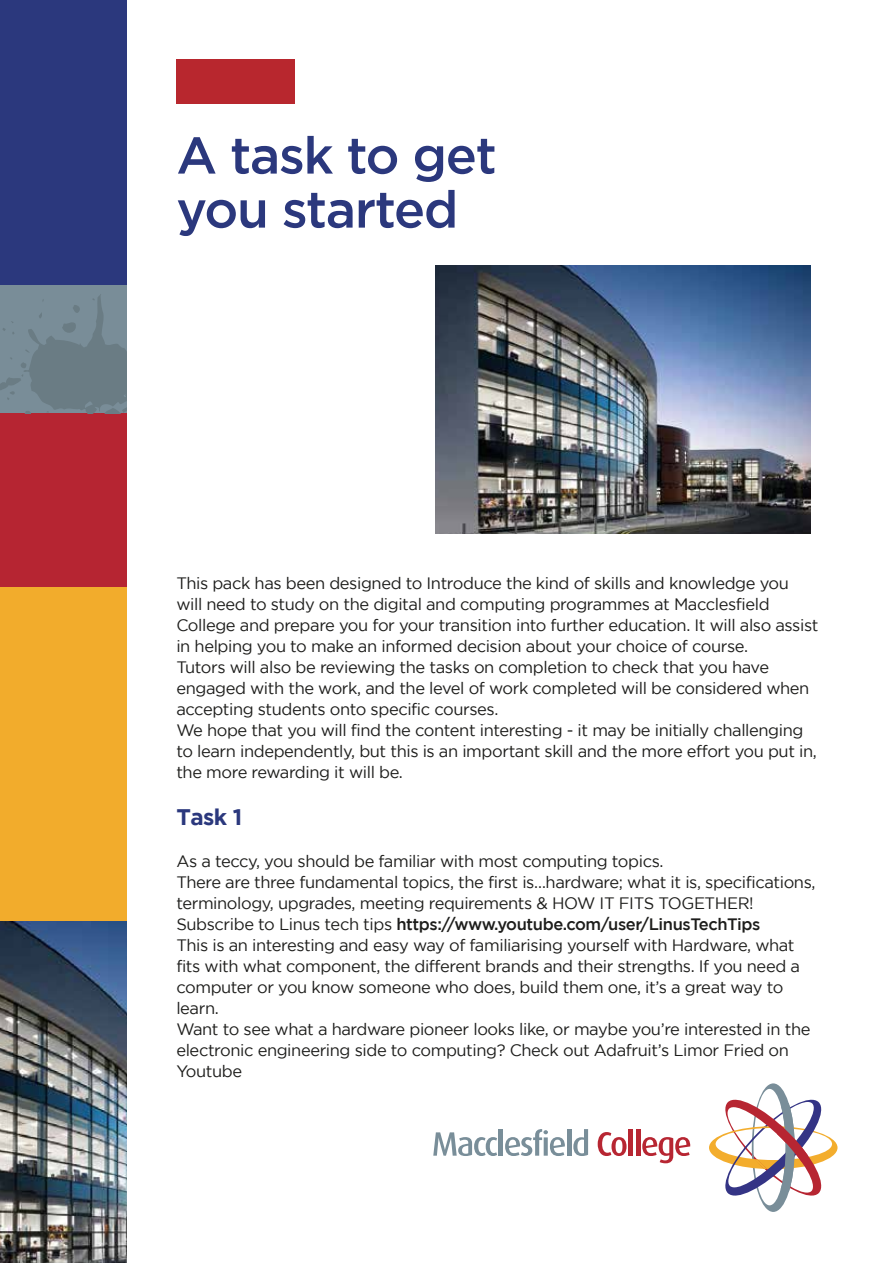
<style>
.page{position:relative;width:893px;height:1263px;background:#fff}
.page>*{position:absolute;margin:0;border:0;box-sizing:border-box;transform-origin:0 0}
.t1{font:500 51.6px/54px "Gotham";letter-spacing:-.025em;color:#2b387d}
.t2{font:700 22.5px "Gotham";color:#2b387d}
.t3{font:16.5px/21px "Gotham";letter-spacing:-.025em;color:#1d1d1b}
.s1{font-weight:500}
</style>
<div class="page">
<div style="left:176px;top:59px;width:119px;height:44px;background:#b8272e"></div>
<svg style="left:709px;top:1083px;width:128px;height:129px"></svg>
<svg style="left:433px;top:1132px;width:64px;height:24px"></svg>
<hr style="left:499px;top:1129px;width:4px;height:27px;background:#798e99">
<svg style="left:505px;top:1129px;width:60px;height:27px"></svg>
<hr style="left:567px;top:1129px;width:4px;height:27px;background:#798e99">
<svg style="left:573px;top:1129px;width:15px;height:27px"></svg>
<svg style="left:598px;top:1132px;width:28px;height:24px"></svg>
<hr style="left:629px;top:1129px;width:4px;height:27px;background:#b72632">
<hr style="left:636px;top:1129px;width:4px;height:27px;background:#b72632">
<svg style="left:642px;top:1137px;width:48px;height:26px"></svg>
<img style="left:0;top:920px;width:126px;height:343px">
<div style="left:0;top:0;width:126px;height:425px;background:#2b387d"></div>
<div style="left:0;top:368px;width:126px;height:505px;background:#b62532"></div>
<div style="left:0;top:285px;width:126px;height:128px;background:#798d98"></div>
<div style="left:0;top:587px;width:126px;height:333px;background:#f2ac2c"></div>
<img style="left:436px;top:265px;width:375px;height:268px">
<svg style="left:0;top:294px;width:126px;height:119px"></svg>
<h1 class="t1" style="left:176px;top:127px;width:322px">A task to get you started</h1>
<p class="t3" style="left:176px;top:573px;width:643px">This pack has been designed to Introduce the kind of skills and knowledge you will need to study on the digital and computing programmes at Macclesfield College and prepare you for your transition into further education. It will also assist in helping you to make an informed decision about your choice of course.<br>Tutors will also be reviewing the tasks on completion to check that you have engaged with the work, and the level of work completed will be considered when accepting students onto specific courses.<br>We hope that you will find the content interesting - it may be initially challenging to learn independently, but this is an important skill and the more effort you put in, the more rewarding it will be.</p>
<h2 class="t2" style="left:176px;top:804px;width:67px">Task 1</h2>
<p class="t3" style="left:176px;top:850px;width:641px">As a teccy, you should be familiar with most computing topics.<br>There are three fundamental topics, the first is…hardware; what it is, specifications, terminology, upgrades, meeting requirements &amp; HOW IT FITS TOGETHER!<br>Subscribe to Linus tech tips <span class="s1">https://www.youtube.com/user/LinusTechTips<br></span>This is an interesting and easy way of familiarising yourself with Hardware, what fits with what component, the different brands and their strengths. If you need a computer or you know someone who does, build them one, it’s a great way to learn.<br>Want to see what a hardware pioneer looks like, or maybe you’re interested in the electronic engineering side to computing? Check out Adafruit’s Limor Fried on Youtube</p>
</div>
